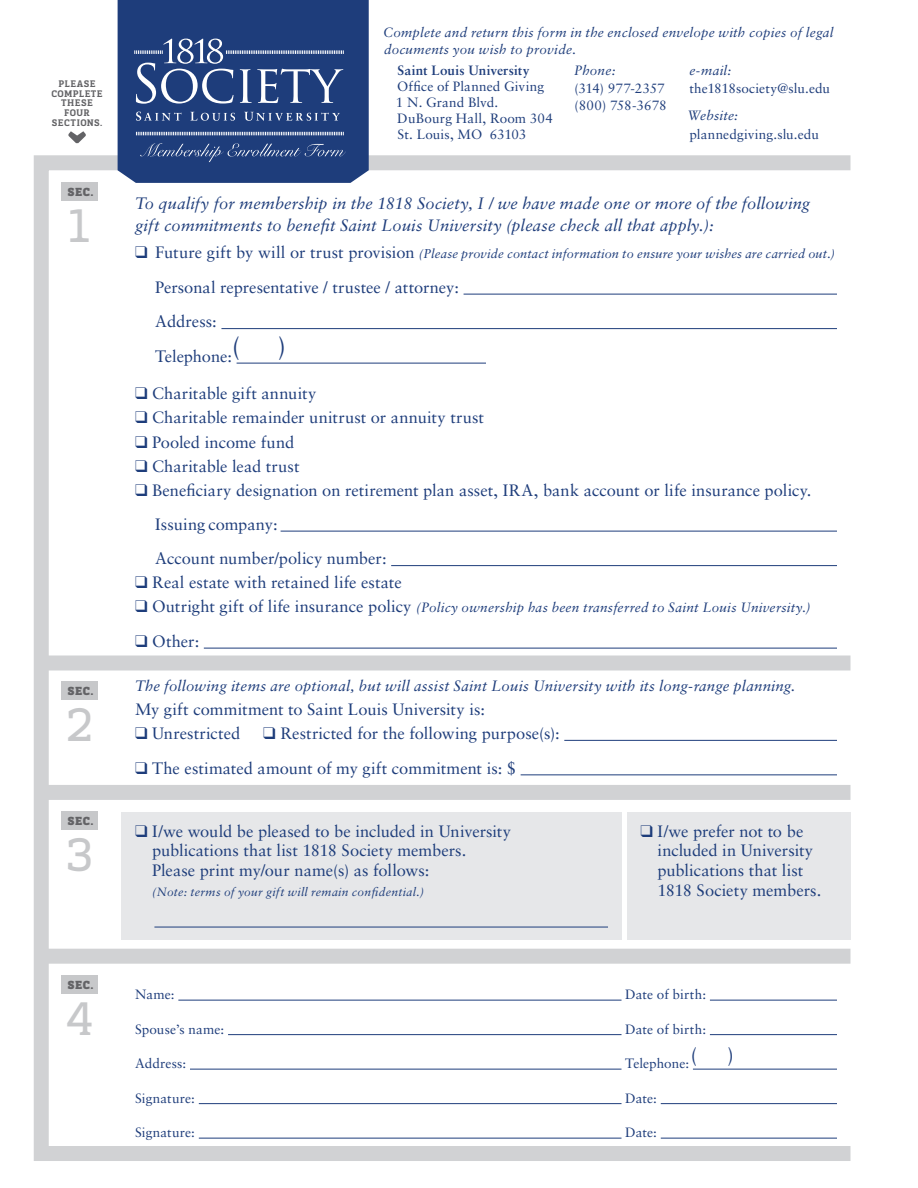
<style>
.page{position:relative;width:918px;height:1188px;background:#fff}
.page>*{position:absolute;margin:0;border:0;box-sizing:border-box;transform-origin:0 0}
.t1{font:49.5px "Kondolar";color:#c7c8ca}
.t2{font:26.25px "Sabon";color:#1e3d7b}
.t3{font:21px "Sabon";color:#1e3d7b}
.t4{font:16.5px/19.8px "Sabon";color:#1e3d7b}
.t5{font:italic 16.5px/21.6px "Sabon";letter-spacing:.005em;color:#1e3d7b}
.t6{font:italic 15px "Sabon";letter-spacing:.01em;color:#1e3d7b}
.t7{font:13.5px/16.2px "Sabon";letter-spacing:.01em;color:#1e3d7b}
.t8{font:italic 13.5px/16.2px "Sabon";letter-spacing:.015em;color:#1e3d7b}
.t9{font:700 13.5px "Sabon";letter-spacing:.01em;color:#1e3d7b}
.t10{font:italic 12.75px "Sabon";letter-spacing:.01em;color:#1e3d7b}
.t11{font:italic 12px "Sabon";letter-spacing:.025em;color:#1e3d7b}
.t12{font:900 12px "Kondolar";letter-spacing:.04em;color:#636366}
.t13{font:700 9.75px/9.8px "Kondolar";letter-spacing:.035em;color:#636366;text-align:center}
.s1{font-style:normal;font-size:16.5px}
</style>
<div class="page">
<div style="left:34px;top:155px;width:824px;height:1006px;border:15px solid #d1d2d4"></div>
<hr style="left:464px;top:294px;width:373px;height:1px;background:#1e3d7b">
<hr style="left:221px;top:328px;width:616px;height:1px;background:#1e3d7b">
<hr style="left:237px;top:363px;width:249px;height:1px;background:#1e3d7b">
<hr style="left:281px;top:531px;width:556px;height:1px;background:#1e3d7b">
<hr style="left:391px;top:565px;width:446px;height:1px;background:#1e3d7b">
<hr style="left:204px;top:648px;width:633px;height:1px;background:#1e3d7b">
<hr style="left:564px;top:740px;width:273px;height:1px;background:#1e3d7b">
<hr style="left:521px;top:774px;width:316px;height:1px;background:#1e3d7b">
<div style="left:122px;top:812px;width:500px;height:128px;background:#e6e7e9"></div>
<div style="left:627px;top:812px;width:223px;height:128px;background:#e6e7e9"></div>
<hr style="left:178px;top:1000px;width:444px;height:1px;background:#1e3d7b">
<hr style="left:710px;top:1000px;width:127px;height:1px;background:#1e3d7b">
<hr style="left:228px;top:1034px;width:394px;height:1px;background:#1e3d7b">
<hr style="left:710px;top:1034px;width:127px;height:1px;background:#1e3d7b">
<hr style="left:190px;top:1069px;width:432px;height:1px;background:#1e3d7b">
<hr style="left:693px;top:1069px;width:144px;height:1px;background:#1e3d7b">
<hr style="left:199px;top:1103px;width:423px;height:1px;background:#1e3d7b">
<hr style="left:661px;top:1103px;width:176px;height:1px;background:#1e3d7b">
<hr style="left:199px;top:1138px;width:423px;height:1px;background:#1e3d7b">
<hr style="left:661px;top:1138px;width:176px;height:1px;background:#1e3d7b">
<div style="left:118px;top:0;width:251px;height:183px;background:#1e3d7b"></div>
<svg style="left:136px;top:112px;width:204px;height:9px;background:#486194"></svg>
<svg style="left:136px;top:132px;width:208px;height:3px"></svg>
<svg style="left:140px;top:143px;width:206px;height:19px;background:#345087"></svg>
<svg style="left:134px;top:39px;width:210px;height:65px;background:#435d91"></svg>
<hr style="left:154px;top:927px;width:454px;height:1px;background:#1e3d7b">
<div style="left:41px;top:656px;width:810px;height:14px;background:#d1d2d4"></div>
<div style="left:41px;top:785px;width:810px;height:15px;background:#d1d2d4"></div>
<div style="left:41px;top:949px;width:810px;height:15px;background:#d1d2d4"></div>
<svg style="left:68px;top:131px;width:18px;height:12px"></svg>
<div style="left:61px;top:183px;width:37px;height:18px;background:#c7c8ca"></div>
<div style="left:61px;top:681px;width:37px;height:18px;background:#c7c8ca"></div>
<div style="left:61px;top:812px;width:37px;height:18px;background:#c7c8ca"></div>
<div style="left:61px;top:976px;width:37px;height:18px;background:#c7c8ca"></div>
<p class="t13" style="left:51px;top:79px;width:53px">PLEASE<br>COMPLETE<br>THESE<br>FOUR<br>SECTIONS.</p>
<p class="t12" style="left:68px;top:184px;width:28px">SEC.</p>
<h1 class="t1" style="left:67px;top:193px;width:25px">1</h1>
<p class="t12" style="left:68px;top:683px;width:28px">SEC.</p>
<h1 class="t1" style="left:65px;top:692px;width:30px">2</h1>
<p class="t12" style="left:68px;top:813px;width:28px">SEC.</p>
<h1 class="t1" style="left:65px;top:822px;width:30px">3</h1>
<p class="t8" style="left:383px;top:25px;width:452px">Complete and return this form in the enclosed envelope with copies of legal documents you wish to provide.</p>
<p class="t9" style="left:398px;top:61px;width:133px">Saint Louis University</p>
<p class="t7" style="left:396px;top:78px;width:159px">Office of Planned Giving<br>1 N. Grand Blvd.<br>DuBourg Hall, Room 304<br>St. Louis, MO 63103</p>
<p class="t8" style="left:574px;top:62px;width:43px">Phone:</p>
<p class="t7" style="left:574px;top:81px;width:94px">(314) 977-2357 (800) 758-3678</p>
<p class="t8" style="left:689px;top:62px;width:43px">e-mail:</p>
<p class="t7" style="left:690px;top:81px;width:142px">the1818society@slu.edu</p>
<p class="t8" style="left:687px;top:108px;width:52px">Website:</p>
<p class="t7" style="left:689px;top:126px;width:131px">plannedgiving.slu.edu</p>
<p class="t5" style="left:135px;top:193px;width:677px">To qualify for membership in the 1818 Society, I / we have made one or more of the following gift commitments to benefit Saint Louis University (please check all that apply.):</p>
<p class="t10" style="left:135px;top:247px;width:702px">❑ <span class="s1">Future gift by will or trust provision</span> (Please provide contact information to ensure your wishes are carried out.)</p>
<p class="t4" style="left:155px;top:270px;width:305px;line-height:34.5px">Personal representative / trustee / attorney:<br>Address:<br>Telephone:</p>
<p class="t4" style="left:135px;top:384px;width:183px">❑ Charitable gift annuity</p>
<p class="t4" style="left:135px;top:408px;width:351px">❑ Charitable remainder unitrust or annuity trust</p>
<p class="t4" style="left:135px;top:432px;width:161px">❑ Pooled income fund</p>
<p class="t4" style="left:135px;top:456px;width:166px">❑ Charitable lead trust</p>
<p class="t4" style="left:155px;top:472px;width:658px;line-height:34.5px;text-indent:-20px">❑ Beneficiary designation on retirement plan asset, IRA, bank account or life insurance policy.<br>Issuing company:<br>Account number/policy number:</p>
<p class="t4" style="left:135px;top:573px;width:268px">❑ Real estate with retained life estate</p>
<p class="t8" style="left:135px;top:600px;width:677px">❑ <span class="s1">Outright gift of life insurance policy</span> (Policy ownership has been transferred to Saint Louis University.)</p>
<p class="t4" style="left:135px;top:631px;width:66px">❑ Other:</p>
<p class="t6" style="left:135px;top:677px;width:662px">The following items are optional, but will assist Saint Louis University with its long-range planning.</p>
<p class="t4" style="left:135px;top:699px;width:351px">My gift commitment to Saint Louis University is:</p>
<p class="t4" style="left:135px;top:723px;width:107px">❑ Unrestricted</p>
<p class="t4" style="left:263px;top:723px;width:298px">❑ Restricted for the following purpose(s):</p>
<p class="t4" style="left:135px;top:758px;width:383px">❑ The estimated amount of my gift commitment is: $</p>
<h2 class="t2" style="left:232px;top:330px;width:10px">(</h2>
<h2 class="t2" style="left:277px;top:330px;width:10px">)</h2>
<p class="t4" style="left:152px;top:821px;width:360px;text-indent:-17px">❑ I/we would be pleased to be included in University publications that list 1818 Society members.<br>Please print my/our name(s) as follows:</p>
<p class="t11" style="left:152px;top:885px;width:273px">(Note: terms of your gift will remain confidential.)</p>
<p class="t4" style="left:658px;top:821px;width:165px;text-indent:-17px">❑ I/we prefer not to be included in University publications that list<br>1818 Society members.</p>
<p class="t12" style="left:68px;top:977px;width:28px">SEC.</p>
<h1 class="t1" style="left:65px;top:986px;width:30px">4</h1>
<p class="t7" style="left:135px;top:986px;width:41px">Name:</p>
<p class="t7" style="left:625px;top:986px;width:82px">Date of birth:</p>
<p class="t7" style="left:135px;top:1021px;width:91px">Spouse’s name:</p>
<p class="t7" style="left:625px;top:1021px;width:82px">Date of birth:</p>
<p class="t7" style="left:135px;top:1055px;width:53px">Address:</p>
<p class="t7" style="left:625px;top:1055px;width:65px">Telephone:</p>
<p class="t7" style="left:135px;top:1090px;width:62px">Signature:</p>
<p class="t7" style="left:625px;top:1090px;width:33px">Date:</p>
<p class="t7" style="left:135px;top:1124px;width:62px">Signature:</p>
<p class="t7" style="left:625px;top:1124px;width:33px">Date:</p>
<p class="t3" style="left:691px;top:1042px;width:8px">(</p>
<p class="t3" style="left:727px;top:1042px;width:8px">)</p>
</div>
